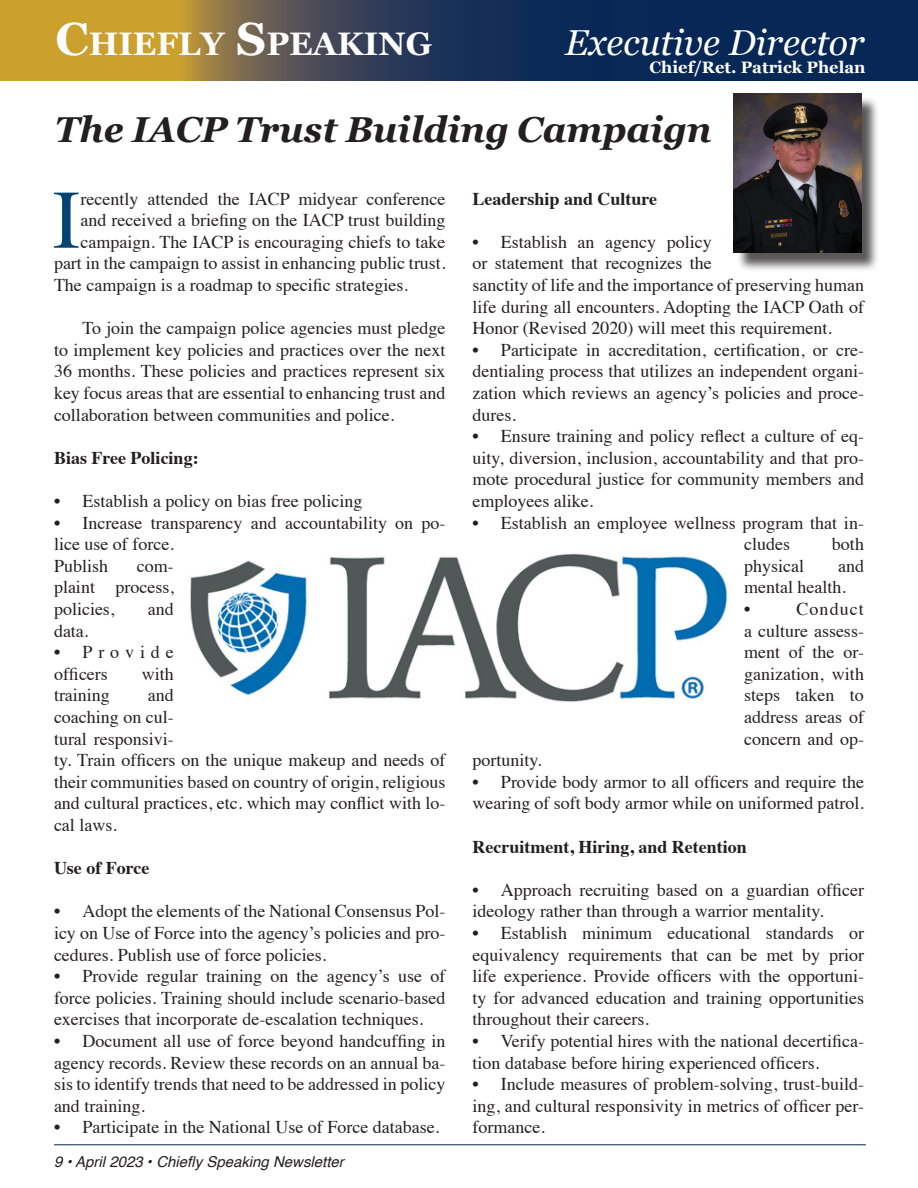
<style>
.page{position:relative;width:918px;height:1188px;background:#fff}
.page>*{position:absolute;margin:0;border:0;box-sizing:border-box;transform-origin:0 0}
.Paragraph_Style_1{font:83.25px "Times";color:#024473}
.t1{font:italic 700 36px "Georgia";color:#231f20}
.t2{font:italic 36px "Georgia";color:#fff}
.t3{font:700 32.55px "Georgia";color:#fff}
.Paragraph_Style_1-2{font:18px/21.6px "Times";color:#231f20;text-align:justify}
.t4{font:700 18px "Times";color:#231f20}
.Paragraph_Style_1-3{font:18px/21.6px "Times";letter-spacing:.325em;color:#231f20}
.t5{font:700 16.5px "Georgia";color:#fff}
.t6{font:italic 15px "Helvetica";color:#231f20}
.s1{font-size:46.5px}
</style>
<div class="page">
<hr style="left:54px;top:1144px;width:812px;height:1px;background:#04294b">
<div style="left:736px;top:96px;width:144px;height:176px;background:#231f20;opacity:.75"></div>
<img style="left:734px;top:94px;width:127px;height:159px">
<svg style="left:1px;top:0;width:917px;height:80px;background:#464c4c"></svg>
<img style="left:190px;top:553px;width:538px;height:150px">
<p class="t3" style="left:55px;top:19px;width:378px"><span class="s1">C</span>HIEFLY <span class="s1">S</span>PEAKING</p>
<p class="t2" style="left:565px;top:16px;width:301px">Executive Director</p>
<p class="t5" style="left:649px;top:54px;width:218px">Chief/Ret. Patrick Phelan</p>
<p class="t1" style="left:55px;top:103px;width:658px">The IACP Trust Building Campaign</p>
<p class="Paragraph_Style_1" style="left:53px;top:142px;width:29px">I</p>
<p class="Paragraph_Style_1-2" style="left:80px;top:186px;width:367px">recently attended the IACP midyear conference</p>
<p class="Paragraph_Style_1-2" style="left:80px;top:208px;width:367px">and received a briefing on the IACP trust building</p>
<p class="Paragraph_Style_1-2" style="left:80px;top:229px;width:367px">campaign. The IACP is encouraging chiefs to take</p>
<p class="Paragraph_Style_1-2" style="left:54px;top:251px;width:393px">part in the campaign to assist in enhancing public trust.</p>
<p class="Paragraph_Style_1-2" style="left:54px;top:273px;width:355px">The campaign is a roadmap to specific strategies.</p>
<p class="Paragraph_Style_1-2" style="left:54px;top:316px;width:393px;text-indent:28px">To join the campaign police agencies must pledge to implement key policies and practices over the next 36 months. These policies and practices represent six key focus areas that are essential to enhancing trust and collaboration between communities and police.</p>
<p class="t4" style="left:54px;top:440px;width:146px">Bias Free Policing:</p>
<p class="Paragraph_Style_1-2" style="left:54px;top:489px;width:310px">• Establish a policy on bias free policing</p>
<p class="Paragraph_Style_1-2" style="left:54px;top:510px;width:393px;text-align:left">• Increase transparency and accountability on po&shy;lice use of force.<br>Publish</p>
<p class="Paragraph_Style_1-2" style="left:54px;top:553px;width:121px;text-indent:83px">com&shy;plaint process, policies,</p>
<p class="Paragraph_Style_1-2" style="left:148px;top:597px;width:27px">and</p>
<p class="Paragraph_Style_1-2" style="left:54px;top:618px;width:36px">data.</p>
<p class="Paragraph_Style_1-3" style="left:54px;top:640px;width:121px">• Provide officers</p>
<p class="Paragraph_Style_1-2" style="left:142px;top:661px;width:34px">with</p>
<p class="Paragraph_Style_1-2" style="left:54px;top:683px;width:393px;text-align:left;text-indent:94px">and<br>coaching on cul-<br>tural responsivi-<br>ty. Train officers on the unique makeup and needs of their communities based on country of origin, religious and cultural practices, etc. which may conflict with lo&shy;cal laws.</p>
<p class="t4" style="left:54px;top:851px;width:97px">Use of Force</p>
<p class="Paragraph_Style_1-2" style="left:54px;top:899px;width:393px">• Adopt the elements of the National Consensus Pol&shy;icy on Use of Force into the agency’s policies and pro&shy;cedures. Publish use of force policies.</p>
<p class="Paragraph_Style_1-2" style="left:54px;top:964px;width:393px">• Provide regular training on the agency’s use of force policies. Training should include scenario-based exercises that incorporate de-escalation techniques.</p>
<p class="Paragraph_Style_1-2" style="left:54px;top:1029px;width:393px">• Document all use of force beyond handcuffing in agency records. Review these records on an annual ba&shy;sis to identify trends that need to be addressed in policy and training.</p>
<p class="Paragraph_Style_1-2" style="left:54px;top:1115px;width:387px">• Participate in the National Use of Force database.</p>
<p class="Paragraph_Style_1-2" style="left:54px;top:683px;width:57px">training</p>
<p class="t6" style="left:54px;top:1150px;width:291px">9 • April 2023 • Chiefly Speaking Newsletter</p>
<p class="t4" style="left:472px;top:181px;width:186px">Leadership and Culture</p>
<p class="Paragraph_Style_1-2" style="left:472px;top:229px;width:393px;text-align:left">• Establish an agency policy<br>or statement that recognizes the<br>sanctity of life and the importance of preserving human life during all encounters. Adopting the IACP Oath of Honor (Revised 2020) will meet this requirement.</p>
<p class="Paragraph_Style_1-2" style="left:472px;top:337px;width:393px">• Participate in accreditation, certification, or cre&shy;dentialing process that utilizes an independent organi&shy;zation which reviews an agency’s policies and proce&shy;dures.</p>
<p class="Paragraph_Style_1-2" style="left:472px;top:424px;width:393px">• Ensure training and policy reflect a culture of eq&shy;uity, diversion, inclusion, accountability and that pro&shy;mote procedural justice for community members and employees alike.</p>
<p class="Paragraph_Style_1-2" style="left:744px;top:510px;width:121px;text-indent:-272px">• Establish an employee wellness program that in&shy;cludes</p>
<p class="Paragraph_Style_1-2" style="left:832px;top:532px;width:34px">both</p>
<p class="Paragraph_Style_1-2" style="left:744px;top:553px;width:61px">physical</p>
<p class="Paragraph_Style_1-2" style="left:744px;top:553px;width:121px;text-indent:94px">and mental health.</p>
<p class="Paragraph_Style_1-2" style="left:744px;top:597px;width:8px">•</p>
<p class="Paragraph_Style_1-2" style="left:744px;top:597px;width:121px;text-indent:52px">Conduct a culture assess&shy;ment of the or&shy;ganization, with steps taken to address areas of concern and op-</p>
<p class="Paragraph_Style_1-2" style="left:472px;top:748px;width:71px">portunity.</p>
<p class="Paragraph_Style_1-2" style="left:472px;top:769px;width:393px">• Provide body armor to all officers and require the wearing of soft body armor while on uniformed patrol.</p>
<p class="t4" style="left:472px;top:829px;width:276px">Recruitment, Hiring, and Retention</p>
<p class="Paragraph_Style_1-2" style="left:472px;top:877px;width:393px">• Approach recruiting based on a guardian officer ideology rather than through a warrior mentality.</p>
<p class="Paragraph_Style_1-2" style="left:472px;top:921px;width:393px">• Establish minimum educational standards or equivalency requirements that can be met by prior life experience. Provide officers with the opportuni&shy;ty for advanced education and training opportunities throughout their careers.</p>
<p class="Paragraph_Style_1-2" style="left:472px;top:1029px;width:393px">• Verify potential hires with the national decertifica&shy;tion database before hiring experienced officers.</p>
<p class="Paragraph_Style_1-2" style="left:472px;top:1072px;width:393px">• Include measures of problem-solving, trust-build&shy;ing, and cultural responsivity in metrics of officer per&shy;formance.</p>
</div>
